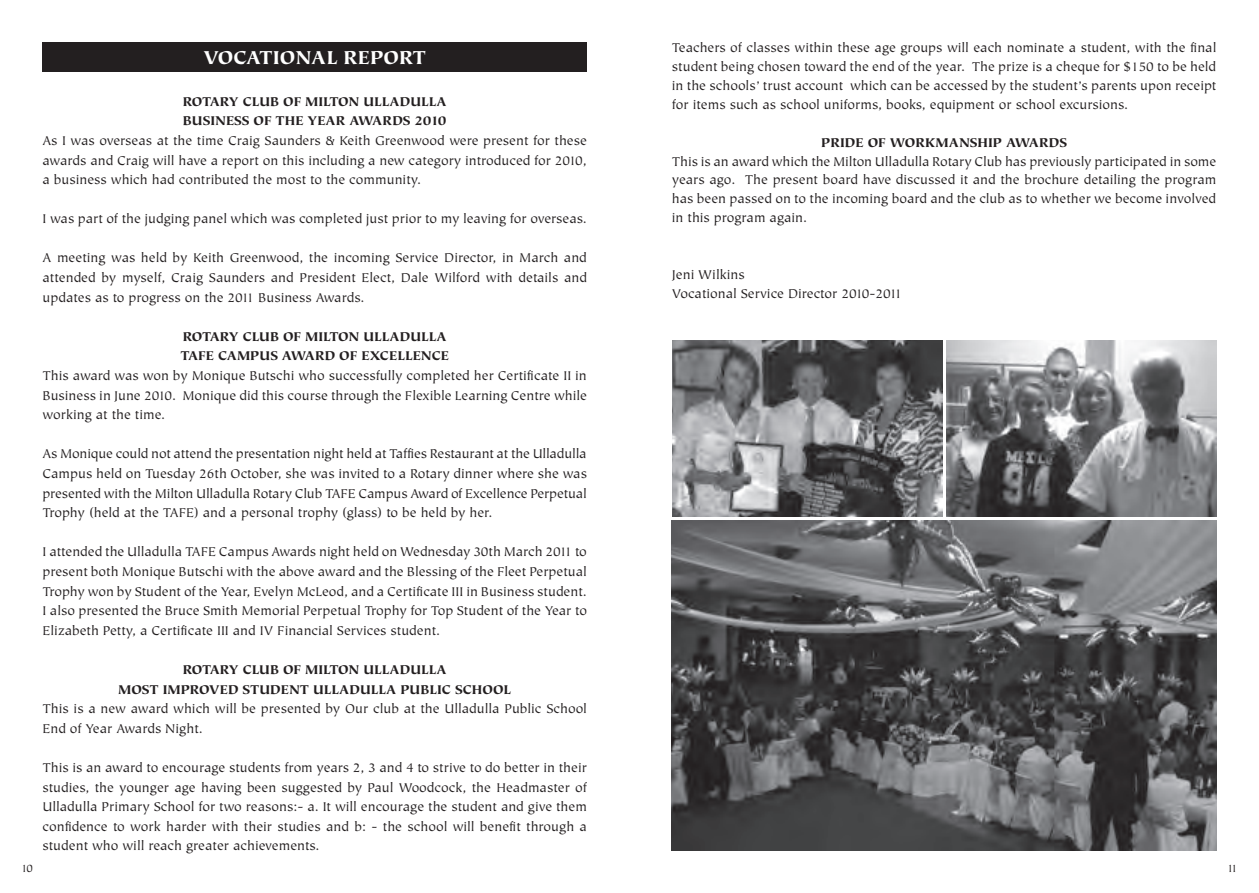
<style>
.page{position:relative;width:1259px;height:893px;background:#fff}
.page>*{position:absolute;margin:0;border:0;box-sizing:border-box;transform-origin:0 0}
.t1{font:900 21px "Tiepolo";color:#fff}
.t2{font:14.25px/19.6px "Tiepolo";color:#231f20;text-align:justify}
.t3{font:900 14.25px/19.6px "Tiepolo";color:#231f20}
.t4{font:12px "Tiepolo";color:#231f20}
</style>
<div class="page">
<div style="left:42px;top:43px;width:545px;height:29px;background:#231f20"></div>
<img style="left:672px;top:521px;width:544px;height:329px">
<img style="left:672px;top:340px;width:270px;height:177px">
<img style="left:946px;top:340px;width:270px;height:177px">
<h1 class="t1" style="left:203px;top:46px;width:15px">VOCATIONAL</h1>
<h1 class="t1" style="left:343px;top:46px;width:15px">REPO</h1>
<h1 class="t1" style="left:399px;top:46px;width:28px">RT</h1>
<p class="t3" style="left:183px;top:92px;width:265px">ROTARY CLUB OF MILTON ULLADULLA<br>BUSINESS OF THE YEAR AWARDS</p>
<p class="t3" style="left:414px;top:111px;width:33px">2010</p>
<p class="t2" style="left:42px;top:131px;width:546px">As I was overseas at the time Craig Saunders &amp; Keith Greenwood were present for these awards and Craig will have a report on this including a new category introduced for 2010, a business which had contributed the most to the community.</p>
<p class="t2" style="left:42px;top:210px;width:546px">I was part of the judging panel which was completed just prior to my leaving for overseas.</p>
<p class="t2" style="left:42px;top:249px;width:546px">A meeting was held by Keith Greenwood, the incoming Service Director, in March and attended by myself, Craig Saunders and President Elect, Dale Wilford with details and updates as to progress on the 2011 Business Awards.</p>
<p class="t3" style="left:180px;top:327px;width:270px">ROTARY CLUB OF MILTON ULLADULLA<br>TAFE CAMPUS AWARD OF EXCELLENCE</p>
<p class="t2" style="left:42px;top:366px;width:546px">This award was won by Monique Butschi who successfully completed her Certificate II in Business in June 2010. Monique did this course through the Flexible Learning Centre while working at the time.</p>
<p class="t2" style="left:42px;top:445px;width:546px">As Monique could not attend the presentation night held at Taffies Restaurant at the Ulladulla Campus held on Tuesday 26th October, she was invited to a Rotary dinner where she was presented with the Milton Ulladulla Rotary Club TAFE Campus Award of Excellence Perpetual Trophy (held at the TAFE) and a personal trophy (glass) to be held by her.</p>
<p class="t2" style="left:42px;top:543px;width:546px">I attended the Ulladulla TAFE Campus Awards night held on Wednesday 30th March 2011 to present both Monique Butschi with the above award and the Blessing of the Fleet Perpetual Trophy won by Student of the Year, Evelyn McLeod, and a Certificate III in Business student.<br>I also presented the Bruce Smith Memorial Perpetual Trophy for Top Student of the Year to Elizabeth Petty, a Certificate III and IV Financial Services student.</p>
<p class="t3" style="left:118px;top:660px;width:394px;text-align:center">ROTARY CLUB OF MILTON ULLADULLA<br>MOST IMPROVED STUDENT ULLADULLA PUBLIC SCHOOL</p>
<p class="t2" style="left:42px;top:699px;width:546px">This is a new award which will be presented by Our club at the Ulladulla Public School<br>End of Year Awards Night.</p>
<p class="t2" style="left:42px;top:758px;width:546px">This is an award to encourage students from years 2, 3 and 4 to strive to do better in their studies, the younger age having been suggested by Paul Woodcock, the Headmaster of Ulladulla Primary School for two reasons:- a. It will encourage the student and give them confidence to work harder with their studies and b: - the school will benefit through a student who will reach greater achievements.</p>
<p class="t2" style="left:672px;top:39px;width:546px;line-height:18.9px">Teachers of classes within these age groups will each nominate a student, with the final student being chosen toward the end of the year. The prize is a cheque for $150 to be held in the schools’ trust account which can be accessed by the student’s parents upon receipt for items such as school uniforms, books, equipment or school excursions.</p>
<p class="t3" style="left:821px;top:133px;width:228px">PRIDE OF WORKMANSHIP AWARDS</p>
<p class="t2" style="left:672px;top:152px;width:546px;line-height:18.9px">This is an award which the Milton Ulladulla Rotary Club has previously participated in some years ago. The present board have discussed it and the brochure detailing the program has been passed on to the incoming board and the club as to whether we become involved in this program again.</p>
<p class="t2" style="left:672px;top:265px;width:232px;line-height:18.9px">Jeni Wilkins<br>Vocational Service Director 2010-2011</p>
<p class="t4" style="left:21px;top:861px;width:13px">10</p>
<p class="t4" style="left:1227px;top:861px;width:12px">11</p>
</div>
